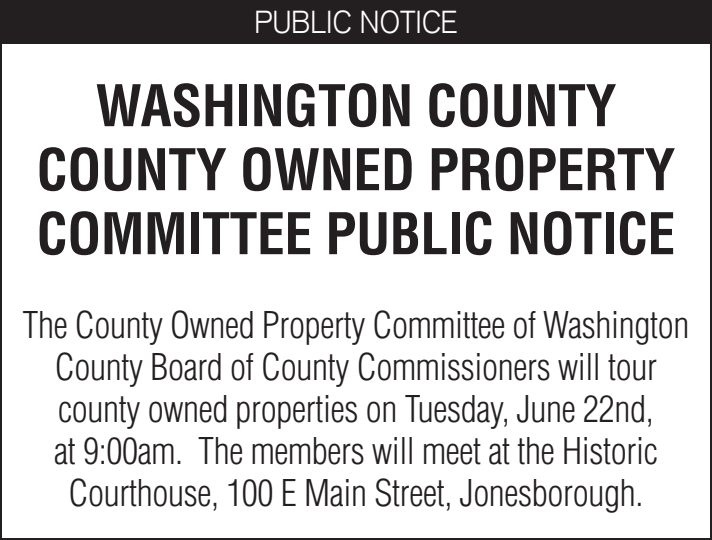
<style>
.page{position:relative;width:712px;height:540px;background:#fff}
.page>*{position:absolute;margin:0;border:0;box-sizing:border-box;transform-origin:0 0}
.Main_Paragraph_Style{font:700 condensed 56px/64px "Helvetica";letter-spacing:-.01em;color:#231f20}
.Main_Paragraph_Style-2{font:300 condensed 36px/42px "Helvetica";letter-spacing:-.01em;color:#231f20;text-align:center}
.Main_Paragraph_Style-3{font:300 31.2px "Akzidenz Grotesk";color:#fff;scale:.93 1}
</style>
<div class="page">
<div style="left:0;top:0;width:711px;height:44px;background:#231f20"></div>
<p class="Main_Paragraph_Style-3" style="left:254px;top:2px;width:220px">PUBLIC NOTICE</p>
<p class="Main_Paragraph_Style" style="left:95px;top:73px;width:522px">WASHINGTON COUNTY</p>
<p class="Main_Paragraph_Style" style="left:36px;top:137px;width:640px">COUNTY OWNED PROPERTY<br>COMMITTEE PUBLIC NOTICE</p>
<p class="Main_Paragraph_Style-2" style="left:23px;top:304px;width:668px">The County Owned Property Committee of Washington County Board of County Commissioners will tour county owned properties on Tuesday, June 22nd,<br>at 9:00am. The members will meet at the Historic Courthouse, 100 E Main Street, Jonesborough.</p>
</div>
